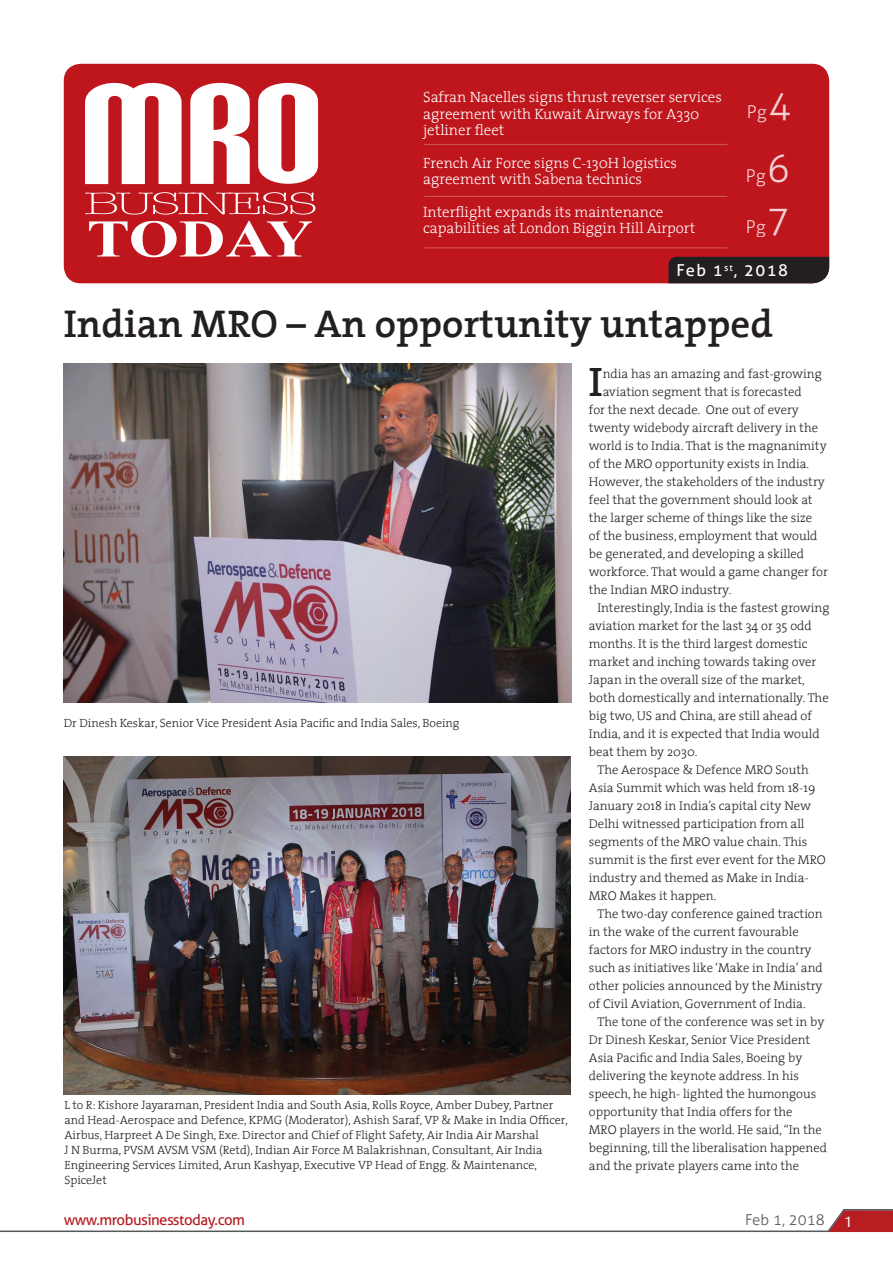
<style>
.page{position:relative;width:893px;height:1263px;background:#fff}
.page>*{position:absolute;margin:0;border:0;box-sizing:border-box;transform-origin:0 0}
.t1{font:600 41.55px "The Serif";color:#231f20}
.t2{font:600 39px "The Serif";color:#231f20}
.t3{font:300 17.7px "Aller";color:#fff}
.t4{font:16.5px "Aller";letter-spacing:.085em;color:#fff}
.t5{font:300 15px/16.5px "The Serif";color:#fff}
.t6{font:15px "Aller";letter-spacing:-.035em;color:#b61e22}
.t7{font:300 15px "Aller";color:#57585a}
.t8{font:15px "Dax Pro";color:#fff}
.t9{font:300 12.75px "The Serif";color:#231f20}
.t10{font:300 12px/15px "The Serif";color:#231f20}
.s1{font-size:37.8px}
</style>
<div class="page">
<svg style="left:0;top:1209px;width:893px;height:24px"></svg>
<div style="left:64px;top:64px;width:765px;height:219px;background:#bf151c;border-radius:17px"></div>
<div style="left:668px;top:257px;width:161px;height:26px;background:#231f20"></div>
<hr style="left:424px;top:144px;width:303px;height:1px;background:#fff">
<hr style="left:424px;top:196px;width:303px;height:1px;background:#fff">
<hr style="left:424px;top:248px;width:303px;height:1px;background:#fff">
<svg style="left:85px;top:83px;width:97px;height:101px"></svg>
<svg style="left:190px;top:83px;width:60px;height:101px"></svg>
<svg style="left:258px;top:83px;width:60px;height:101px"></svg>
<svg style="left:85px;top:192px;width:230px;height:23px"></svg>
<svg style="left:89px;top:221px;width:223px;height:36px"></svg>
<img style="left:64px;top:364px;width:507px;height:338px">
<img style="left:64px;top:756px;width:507px;height:338px">
<p class="t5" style="left:423px;top:88px;width:300px">Safran Nacelles signs thrust reverser services agreement with Kuwait Airways for A330 jetliner fleet</p>
<p class="t5" style="left:423px;top:154px;width:255px">French Air Force signs C-130H logistics agreement with Sabena technics</p>
<p class="t5" style="left:423px;top:203px;width:274px">Interflight expands its maintenance capabilities at London Biggin Hill Airport</p>
<h3 class="t3" style="left:746px;top:101px;width:46px">Pg<span class="s1">4</span></h3>
<h3 class="t3" style="left:745px;top:166px;width:46px">Pg<span class="s1">6</span></h3>
<h3 class="t3" style="left:745px;top:216px;width:46px">Pg<span class="s1">7</span></h3>
<p class="t4" style="left:676px;top:260px;width:113px">Feb 1<sup>st</sup>, 2018</p>
<h2 class="t2" style="left:64px;top:292px;width:711px">Indian MRO – An opportunity untapped</h2>
<h1 class="t1" style="left:589px;top:347px;width:15px">I</h1>
<p class="t9" style="left:603px;top:363px;width:220px">ndia has an amazing and fast-growing</p>
<p class="t9" style="left:603px;top:381px;width:201px">aviation segment that is forecasted</p>
<p class="t9" style="left:589px;top:399px;width:212px">for the next decade. One out of every</p>
<p class="t9" style="left:589px;top:417px;width:231px">twenty widebody aircraft delivery in the</p>
<p class="t9" style="left:589px;top:435px;width:239px">world is to India. That is the magnanimity</p>
<p class="t9" style="left:589px;top:453px;width:222px">of the MRO opportunity exists in India.</p>
<p class="t9" style="left:589px;top:471px;width:238px">However, the stakeholders of the industry</p>
<p class="t9" style="left:589px;top:489px;width:225px">feel that the government should look at</p>
<p class="t9" style="left:589px;top:507px;width:225px">the larger scheme of things like the size</p>
<p class="t9" style="left:589px;top:525px;width:230px">of the business, employment that would</p>
<p class="t9" style="left:589px;top:543px;width:217px">be generated, and developing a skilled</p>
<p class="t9" style="left:589px;top:561px;width:241px">workforce. That would a game changer for</p>
<p class="t9" style="left:589px;top:579px;width:144px">the Indian MRO industry.</p>
<p class="t9" style="left:597px;top:597px;width:234px">Interestingly, India is the fastest growing</p>
<p class="t9" style="left:589px;top:615px;width:224px">aviation market for the last 34 or 35 odd</p>
<p class="t9" style="left:589px;top:633px;width:220px">months. It is the third largest domestic</p>
<p class="t9" style="left:589px;top:651px;width:229px">market and inching towards taking over</p>
<p class="t9" style="left:589px;top:669px;width:217px">Japan in the overall size of the market,</p>
<p class="t9" style="left:589px;top:687px;width:241px">both domestically and internationally. The</p>
<p class="t9" style="left:589px;top:705px;width:224px">big two, US and China, are still ahead of</p>
<p class="t9" style="left:589px;top:723px;width:232px">India, and it is expected that India would</p>
<p class="t9" style="left:589px;top:741px;width:110px">beat them by 2030.</p>
<p class="t9" style="left:597px;top:759px;width:213px">The Aerospace &amp; Defence MRO South</p>
<p class="t9" style="left:589px;top:777px;width:228px">Asia Summit which was held from 18-19</p>
<p class="t9" style="left:589px;top:795px;width:224px">January 2018 in India’s capital city New</p>
<p class="t9" style="left:589px;top:813px;width:217px">Delhi witnessed participation from all</p>
<p class="t9" style="left:589px;top:831px;width:220px">segments of the MRO value chain. This</p>
<p class="t9" style="left:589px;top:849px;width:238px">summit is the first ever event for the MRO</p>
<p class="t9" style="left:589px;top:867px;width:221px">industry and themed as Make in India-</p>
<p class="t9" style="left:589px;top:885px;width:129px">MRO Makes it happen.</p>
<p class="t9" style="left:597px;top:903px;width:227px">The two-day conference gained traction</p>
<p class="t9" style="left:589px;top:921px;width:211px">in the wake of the current favourable</p>
<p class="t9" style="left:589px;top:939px;width:224px">factors for MRO industry in the country</p>
<p class="t9" style="left:589px;top:957px;width:235px">such as initiatives like ‘Make in India’ and</p>
<p class="t9" style="left:589px;top:975px;width:235px">other policies announced by the Ministry</p>
<p class="t9" style="left:589px;top:993px;width:218px">of Civil Aviation, Government of India.</p>
<p class="t9" style="left:597px;top:1011px;width:229px">The tone of the conference was set in by</p>
<p class="t9" style="left:589px;top:1029px;width:223px">Dr Dinesh Keskar, Senior Vice President</p>
<p class="t9" style="left:589px;top:1047px;width:215px">Asia Pacific and India Sales, Boeing by</p>
<p class="t9" style="left:589px;top:1065px;width:212px">delivering the keynote address. In his</p>
<p class="t9" style="left:589px;top:1083px;width:229px">speech, he high- lighted the humongous</p>
<p class="t9" style="left:589px;top:1101px;width:205px">opportunity that India offers for the</p>
<p class="t9" style="left:589px;top:1119px;width:235px">MRO players in the world. He said, “In the</p>
<p class="t9" style="left:589px;top:1137px;width:240px">beginning, till the liberalisation happened</p>
<p class="t9" style="left:589px;top:1155px;width:212px">and the private players came into the</p>
<p class="t10" style="left:64px;top:715px;width:397px">Dr Dinesh Keskar, Senior Vice President Asia Pacific and India Sales, Boeing</p>
<p class="t10" style="left:64px;top:1097px;width:505px">L to R: Kishore Jayaraman, President India and South Asia, Rolls Royce, Amber Dubey, Partner and Head-Aerospace and Defence, KPMG (Moderator), Ashish Saraf, VP &amp; Make in India Officer, Airbus, Harpreet A De Singh, Exe. Director and Chief of Flight Safety, Air India Air Marshal<br>J N Burma, PVSM AVSM VSM (Retd), Indian Air Force M Balakrishnan, Consultant, Air India Engineering Services Limited, Arun Kashyap, Executive VP Head of Engg. &amp; Maintenance, SpiceJet</p>
<p class="t6" style="left:64px;top:1211px;width:183px">www.mrobusinesstoday.com</p>
<p class="t7" style="left:745px;top:1211px;width:81px">Feb 1, 2018</p>
<p class="t8" style="left:844px;top:1212px;width:9px">1</p>
</div>
